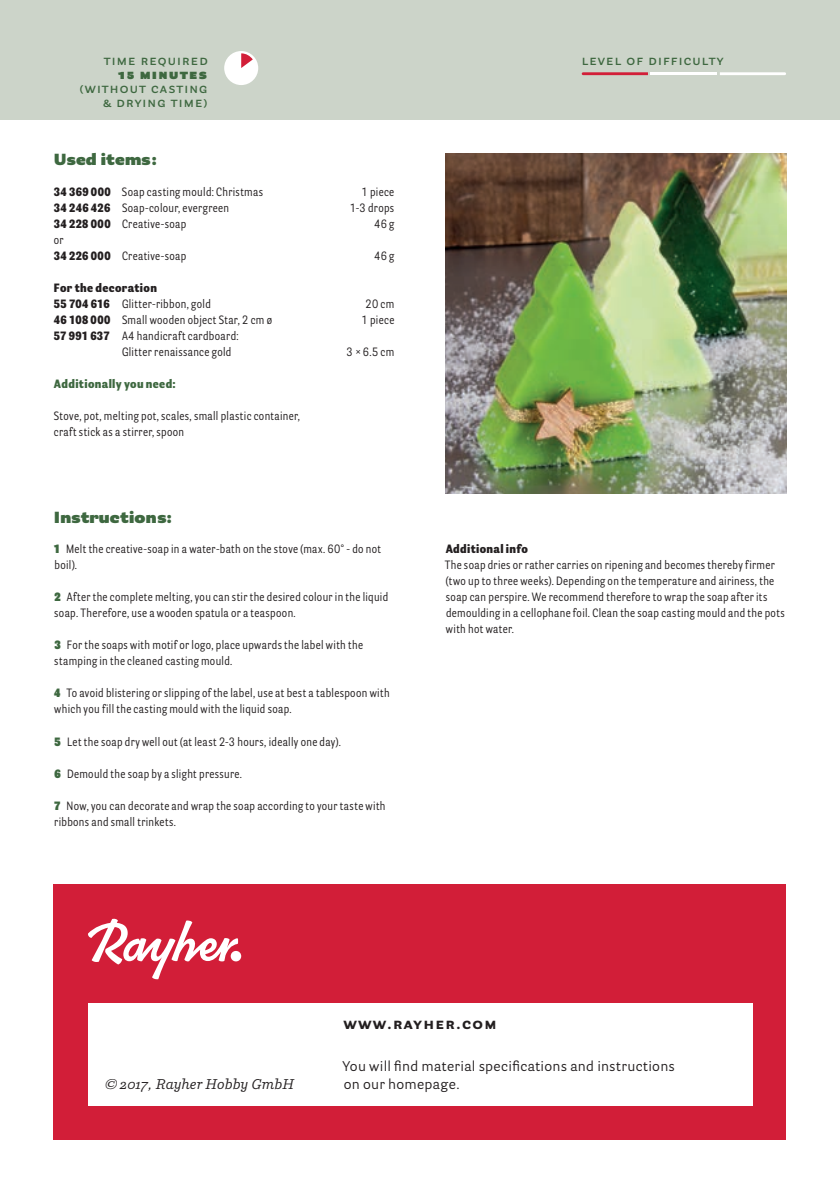
<style>
.page{position:relative;width:840px;height:1191px;background:#fff}
.page>*{position:absolute;margin:0;border:0;box-sizing:border-box;transform-origin:0 0}
.t1{font:900 16px "Parry Grotesque Pro";letter-spacing:.01em;color:#3e6840}
.t2{font:700 16px "Parry Grotesque Pro";letter-spacing:.08em;color:#231f20}
.t3{font:14px/18px "Parry Grotesque Pro";letter-spacing:.02em;color:#231f20}
.t4{font:600 14px/14px "Parry Grotesque Pro";letter-spacing:.08em;color:#3e6840;text-align:right}
.t5{font:italic 14px "Parry Pro";letter-spacing:.01em;color:#231f20}
.t6{font:900 14px "Parry Grotesque Pro";letter-spacing:.08em;color:#3e6840}
.t7{font:12px/16px "Parry Grot Con Pro";letter-spacing:.03em;color:#231f20}
.t8{font:900 12px/16px "Parry Grot Con Pro";letter-spacing:.03em;color:#231f20}
.t9{font:900 12px "Parry Grot Con Pro";letter-spacing:.03em;color:#3e6840}
.s1{font-weight:900}
.s2{font-weight:400}
.s3{font-weight:900;color:#3e6840}
</style>
<div class="page">
<div style="left:54px;top:884px;width:731px;height:256px;background:#d21e38"></div>
<div style="left:88px;top:1003px;width:663px;height:103px;background:#fff"></div>
<div style="left:0;top:0;width:839px;height:119px;background:#ccd4c9"></div>
<svg style="left:88px;top:918px;width:150px;height:61px"></svg>
<div style="left:230px;top:951px;width:11px;height:10px;background:#fff;border-radius:50%"></div>
<svg style="left:720px;top:72px;width:65px;height:3px"></svg>
<svg style="left:581px;top:72px;width:66px;height:3px"></svg>
<div style="left:224px;top:51px;width:34px;height:34px;background:#fff;border-radius:50%"></div>
<img style="left:445px;top:153px;width:340px;height:340px">
<svg style="left:241px;top:53px;width:12px;height:15px"></svg>
<hr style="left:650px;top:72px;width:66px;height:3px;background:#fff">
<p class="t4" style="left:104px;top:53px;width:105px">time required</p>
<p class="t4" style="left:581px;top:53px;width:143px">level of difficulty</p>
<p class="t6" style="left:118px;top:63px;width:91px">15 minutes</p>
<p class="t4" style="left:80px;top:81px;width:129px">(without casting &amp; drying time)</p>
<h1 class="t1" style="left:54px;top:148px;width:104px">Used items:</h1>
<p class="t7" style="left:54px;top:184px;width:211px"><span class="s1">34 369 000</span> Soap casting mould: Christmas</p>
<p class="t7" style="left:361px;top:184px;width:34px">1 piece</p>
<p class="t7" style="left:54px;top:200px;width:177px"><span class="s1">34 246 426</span> Soap-colour, evergreen</p>
<p class="t7" style="left:350px;top:200px;width:46px">1-3 drops</p>
<p class="t7" style="left:54px;top:216px;width:134px"><span class="s1">34 228 000</span> Creative-soap</p>
<p class="t7" style="left:374px;top:216px;width:22px">46 g</p>
<p class="t7" style="left:54px;top:232px;width:134px">or<br><span class="s1">34 226 000</span> Creative-soap</p>
<p class="t7" style="left:374px;top:248px;width:22px">46 g</p>
<p class="t8" style="left:54px;top:280px;width:158px">For the decoration<br>55 704 616 <span class="s2">Glitter-ribbon, gold</span></p>
<p class="t7" style="left:365px;top:296px;width:30px">20 cm</p>
<p class="t7" style="left:54px;top:312px;width:219px"><span class="s1">46 108 000</span> Small wooden object Star, 2 cm ø</p>
<p class="t7" style="left:361px;top:312px;width:34px">1 piece</p>
<p class="t7" style="left:122px;top:328px;width:118px;text-indent:-68px"><span class="s1">57 991 637</span> A4 handicraft cardboard:<br>Glitter renaissance gold</p>
<p class="t7" style="left:346px;top:344px;width:49px">3 × 6.5 cm</p>
<p class="t9" style="left:54px;top:375px;width:123px">Additionally you need:</p>
<p class="t7" style="left:54px;top:408px;width:247px">Stove, pot, melting pot, scales, small plastic container, craft stick as a stirrer, spoon</p>
<h1 class="t1" style="left:54px;top:505px;width:120px">Instructions:</h1>
<p class="t7" style="left:54px;top:541px;width:329px"><span class="s3">1</span> Melt the creative-soap in a water-bath on the stove (max. 60° - do not boil).</p>
<p class="t7" style="left:54px;top:589px;width:335px"><span class="s3">2</span> After the complete melting, you can stir the desired colour in the liquid soap. Therefore, use a wooden spatula or a teaspoon.</p>
<p class="t7" style="left:54px;top:637px;width:310px"><span class="s3">3</span> For the soaps with motif or logo, place upwards the label with the stamping in the cleaned casting mould.</p>
<p class="t7" style="left:54px;top:685px;width:337px"><span class="s3">4</span> To avoid blistering or slipping of the label, use at best a tablespoon with which you fill the casting mould with the liquid soap.</p>
<p class="t7" style="left:55px;top:733px;width:287px"><span class="s3">5</span> Let the soap dry well out (at least 2-3 hours, ideally one day).</p>
<p class="t7" style="left:54px;top:765px;width:189px"><span class="s3">6</span> Demould the soap by a slight pressure.</p>
<p class="t7" style="left:54px;top:797px;width:333px"><span class="s3">7</span> Now, you can decorate and wrap the soap according to your taste with ribbons and small trinkets.</p>
<p class="t8" style="left:445px;top:541px;width:84px">Additional info</p>
<p class="t7" style="left:444px;top:557px;width:341px">The soap dries or rather carries on ripening and becomes thereby firmer (two up to three weeks). Depending on the temperature and airiness, the soap can perspire. We recommend therefore to wrap the soap after its demoulding in a cellophane foil. Clean the soap casting mould and the pots with hot water.</p>
<p class="t5" style="left:105px;top:1074px;width:190px">© 2017, Rayher Hobby GmbH</p>
<h1 class="t2" style="left:343px;top:1012px;width:155px">www.rayher.com</h1>
<p class="t3" style="left:342px;top:1056px;width:334px">You will find material specifications and instructions on our homepage.</p>
</div>
